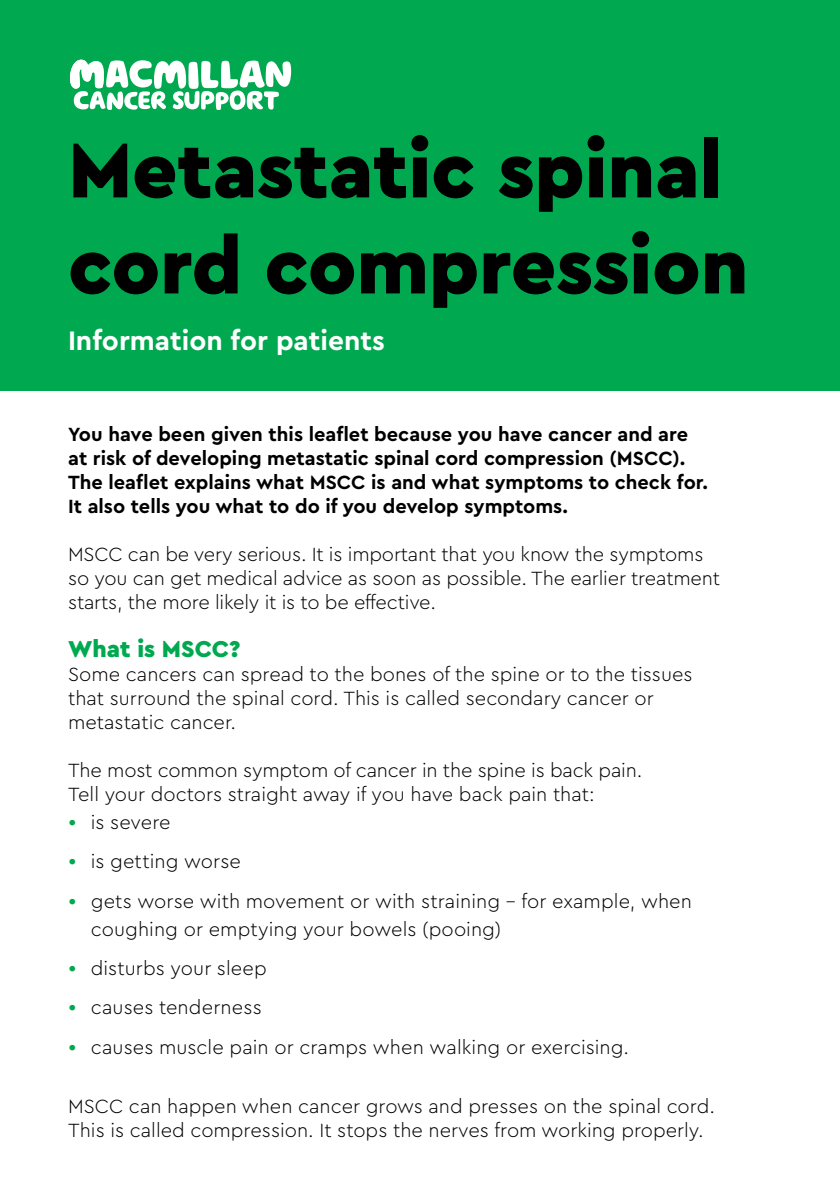
<style>
.page{position:relative;width:840px;height:1191px;background:#fff}
.page>*{position:absolute;margin:0;border:0;box-sizing:border-box;transform-origin:0 0}
.t1{font:900 80px/96px "Cera Pro Macmillan";color:#000}
.t2{font:700 28px "Cera Pro Macmillan";color:#fff}
.t3{font:900 24px "Cera Pro Macmillan";color:#00a94f}
.t4{font:300 20px/24px "Cera Pro Macmillan";color:#000}
.t5{font:700 20px/24px "Cera Pro Macmillan";color:#000}
.s1{font-size:24px;color:#00a94f}
</style>
<div class="page">
<div style="left:0;top:0;width:839px;height:390px;background:#00a94f"></div>
<svg style="left:70px;top:60px;width:221px;height:50px"></svg>
<h1 class="t1" style="left:68px;top:114px;width:681px">Metastatic spinal cord compression</h1>
<h2 class="t2" style="left:68px;top:319px;width:318px">Information for patients</h2>
<p class="t5" style="left:68px;top:420px;width:641px">You have been given this leaflet because you have cancer and are at risk of developing metastatic spinal cord compression (MSCC).<br>The leaflet explains what MSCC is and what symptoms to check for.<br>It also tells you what to do if you develop symptoms.</p>
<p class="t4" style="left:68px;top:540px;width:653px">MSCC can be very serious. It is important that you know the symptoms so you can get medical advice as soon as possible. The earlier treatment starts, the more likely it is to be effective.</p>
<p class="t3" style="left:68px;top:629px;width:174px">What is MSCC?</p>
<p class="t4" style="left:68px;top:660px;width:625px">Some cancers can spread to the bones of the spine or to the tissues that surround the spinal cord. This is called secondary cancer or metastatic cancer.</p>
<p class="t4" style="left:68px;top:756px;width:575px">The most common symptom of cancer in the spine is back pain.<br>Tell your doctors straight away if you have back pain that:</p>
<p class="t4" style="left:68px;top:808px;width:104px"><span class="s1">•</span> is severe</p>
<p class="t4" style="left:68px;top:848px;width:174px"><span class="s1">•</span> is getting worse</p>
<p class="t4" style="left:91px;top:885px;width:602px;line-height:28px;text-indent:-23px"><span class="s1">•</span> gets worse with movement or with straining - for example, when coughing or emptying your bowels (pooing)</p>
<p class="t4" style="left:68px;top:954px;width:200px"><span class="s1">•</span> disturbs your sleep</p>
<p class="t4" style="left:68px;top:994px;width:195px"><span class="s1">•</span> causes tenderness</p>
<p class="t4" style="left:68px;top:1033px;width:562px"><span class="s1">•</span> causes muscle pain or cramps when walking or exercising.</p>
<p class="t4" style="left:68px;top:1092px;width:648px">MSCC can happen when cancer grows and presses on the spinal cord.<br>This is called compression. It stops the nerves from working properly.</p>
</div>
